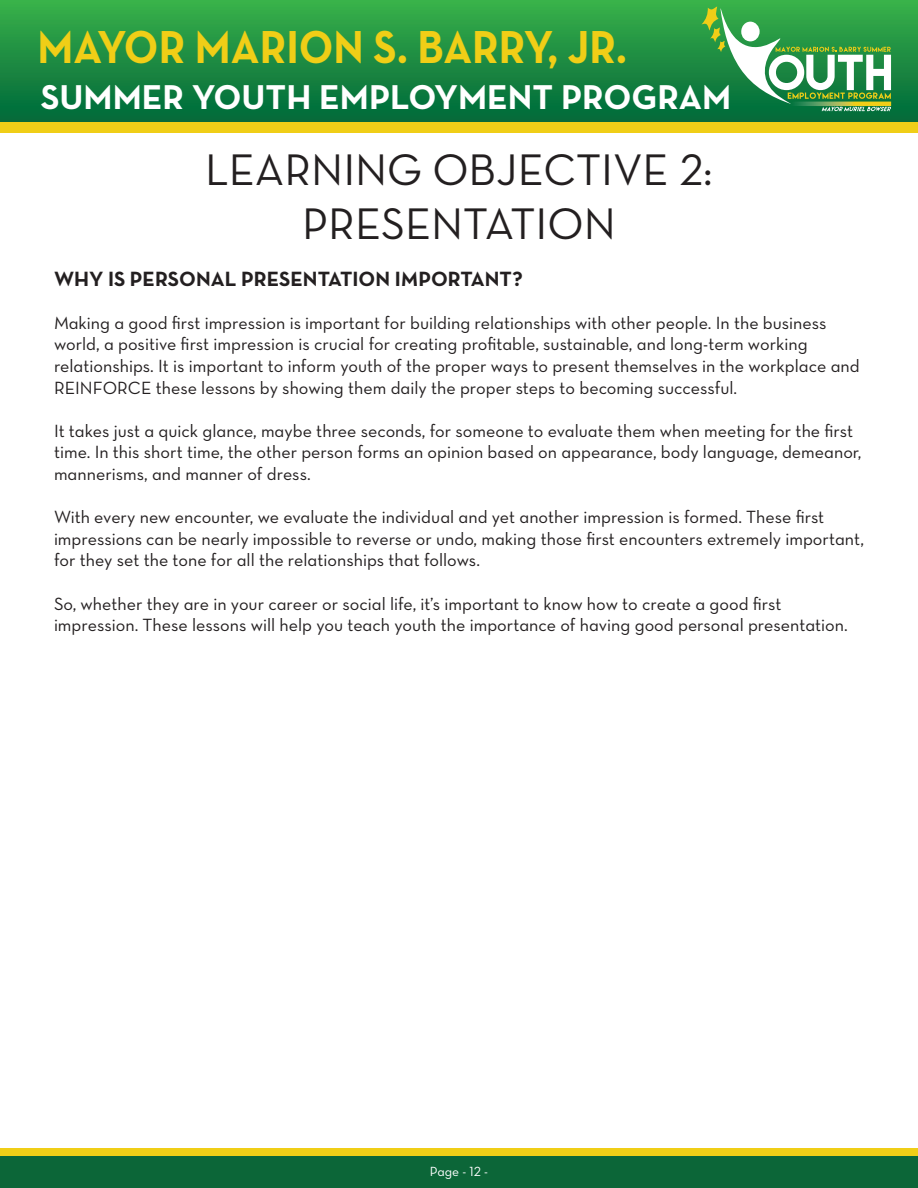
<style>
.page{position:relative;width:918px;height:1188px;background:#fff}
.page>*{position:absolute;margin:0;border:0;box-sizing:border-box;transform-origin:0 0}
.t1{font:700 47.1px "Neutra Text";color:#f0ce17;scale:.92 1}
.t2{font:45px/54px "Neutra Text Book Alt";color:#231f20;text-align:center}
.t3{font:700 35.1px "Neutra Text";color:#fff}
.t4{font:21px "Neutra Text Bold Alt";color:#231f20}
.t5{font:18px/21.6px "Neutra Text Book Alt";color:#231f20}
.t6{font:13.5px "Neutra Text Book Alt";color:#fff}
</style>
<div class="page">
<div style="left:0;top:0;width:918px;height:126px;background:linear-gradient(to bottom,#39b14a,#006639)"></div>
<div style="left:0;top:122px;width:918px;height:11px;background:#f0ce17"></div>
<svg style="left:702px;top:6px;width:189px;height:105px"></svg>
<svg style="left:790px;top:102px;width:101px;height:4px"></svg>
<div style="left:0;top:1154px;width:918px;height:34px;background:#0c6638"></div>
<div style="left:0;top:1148px;width:918px;height:8px;background:#f0ce17"></div>
<h1 class="t1" style="left:38px;top:18px;width:642px">MAYOR MARION S. BARRY, JR.</h1>
<h3 class="t3" style="left:41px;top:75px;width:692px">SUMMER YOUTH EMPLOYMENT PROGRAM</h3>
<h2 class="t2" style="left:205px;top:142px;width:509px">LEARNING OBJECTIVE 2:<br>PRESENTATION</h2>
<p class="t4" style="left:54px;top:265px;width:471px">WHY IS PERSONAL PRESENTATION IMPORTANT?</p>
<p class="t5" style="left:54px;top:312px;width:807px">Making a good first impression is important for building relationships with other people. In the business world, a positive first impression is crucial for creating profitable, sustainable, and long-term working relationships. It is important to inform youth of the proper ways to present themselves in the workplace and REINFORCE these lessons by showing them daily the proper steps to becoming successful.</p>
<p class="t5" style="left:54px;top:420px;width:809px">It takes just a quick glance, maybe three seconds, for someone to evaluate them when meeting for the first time. In this short time, the other person forms an opinion based on appearance, body language, demeanor, mannerisms, and manner of dress.</p>
<p class="t5" style="left:54px;top:506px;width:812px">With every new encounter, we evaluate the individual and yet another impression is formed. These first impressions can be nearly impossible to reverse or undo, making those first encounters extremely important, for they set the tone for all the relationships that follows.</p>
<p class="t5" style="left:54px;top:592px;width:795px">So, whether they are in your career or social life, it’s important to know how to create a good first impression. These lessons will help you teach youth the importance of having good personal presentation.</p>
<p class="t6" style="left:430px;top:1163px;width:60px">Page - 12 -</p>
</div>
